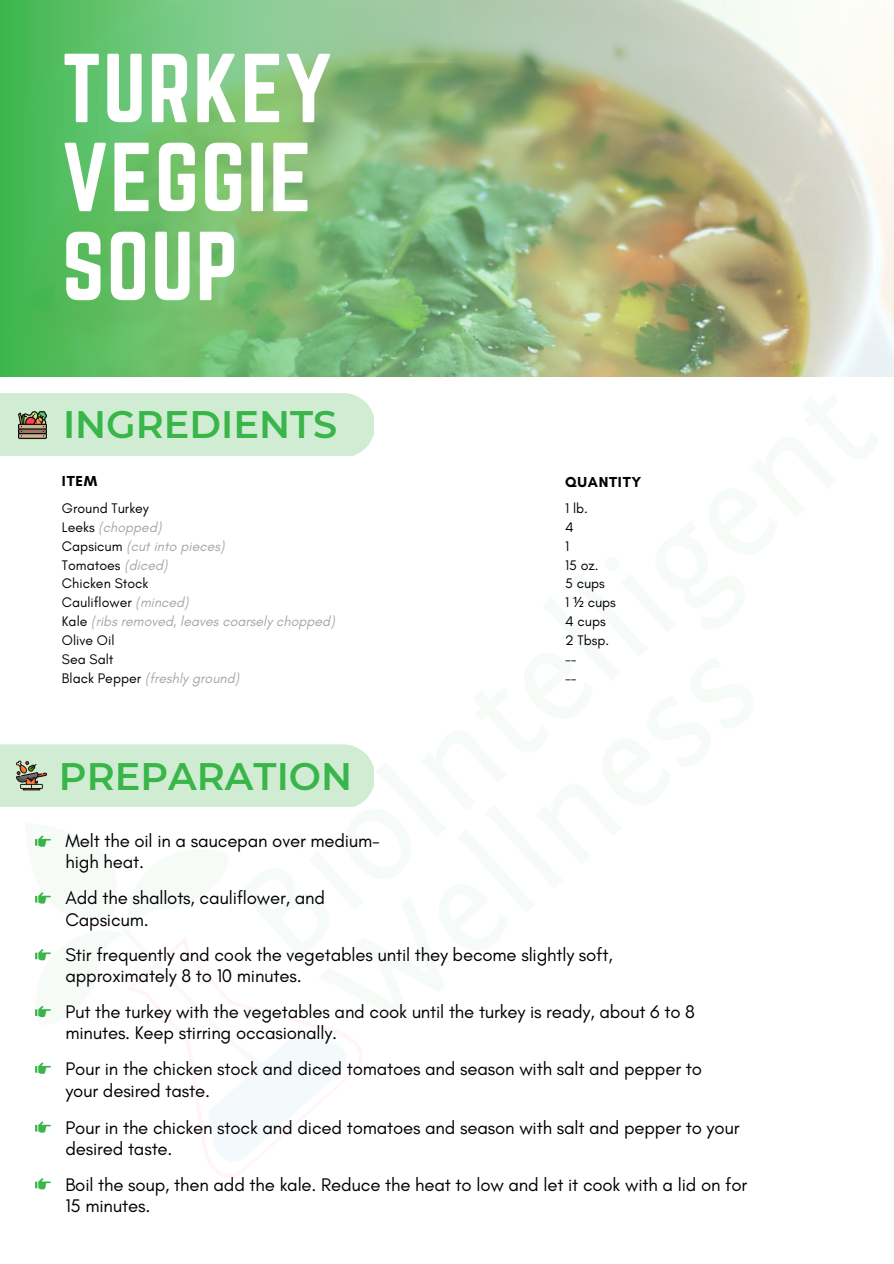
<style>
.page{position:relative;width:894px;height:1264px;background:#fff}
.page>*{position:absolute;margin:0;border:0;box-sizing:border-box;transform-origin:0 0}
.t1{font:85.5px/88.9px "Norwester";letter-spacing:.02em;color:#fff}
.t2{font:600 38.25px "Montserrat";color:#39b54a}
.t3{font:18.6px/21.3px "Glacial Indifference";letter-spacing:-.01em;color:#000}
.t4{font:700 14.7px "Glacial Indifference";letter-spacing:.05em;color:#000}
.t5{font:italic 14.1px/18.9px "Glacial Indifference";color:#a6a6a6}
.t6{font:14.1px/18.9px "Glacial Indifference";color:#000}
.s1{font-style:normal;color:#000}
.s2{font-family:"Noto Sans"}
</style>
<div class="page">
<img style="left:0;top:0;width:893px;height:228px">
<img style="left:0;top:228px;width:893px;height:962px">
<h1 class="t1" style="left:62px;top:43px;width:271px">TURKEY<br>VEGGIE<br>SOUP</h1>
<h2 class="t2" style="left:63px;top:401px;width:276px">INGREDIENTS</h2>
<p class="t4" style="left:62px;top:472px;width:37px">ITEM</p>
<p class="t5" style="left:62px;top:498px;width:274px"><span class="s1">Ground Turkey<br>Leeks</span> (chopped)<br><span class="s1">Capsicum</span> (cut into pieces)<br><span class="s1">Tomatoes</span> (diced)<br><span class="s1">Chicken Stock<br>Cauliflower</span> (minced)<br><span class="s1">Kale</span> (ribs removed, leaves coarsely chopped)<br><span class="s1">Olive Oil<br>Sea Salt<br>Black Pepper</span> (freshly ground)</p>
<h2 class="t2" style="left:59px;top:752px;width:295px">PREPARATION</h2>
<p class="t4" style="left:565px;top:473px;width:78px">QUANTITY</p>
<p class="t6" style="left:565px;top:498px;width:52px">1 lb.<br>4<br>1<br>15 oz.<br>5 cups<br>1 <span class="s2">½</span> cups<br>4 cups<br>2 Tbsp. --<br>--</p>
<p class="t3" style="left:65px;top:829px;width:316px">Melt the oil in a saucepan over medium&shy;high heat.</p>
<p class="t3" style="left:65px;top:887px;width:261px">Add the shallots, cauliflower, and<br>Capsicum.</p>
<p class="t3" style="left:65px;top:943px;width:548px">Stir frequently and cook the vegetables until they become slightly soft, approximately 8 to 10 minutes.</p>
<p class="t3" style="left:65px;top:1000px;width:631px">Put the turkey with the vegetables and cook until the turkey is ready, about 6 to 8 minutes. Keep stirring occasionally.</p>
<p class="t3" style="left:65px;top:1058px;width:637px">Pour in the chicken stock and diced tomatoes and season with salt and pepper to your desired taste.</p>
<p class="t3" style="left:65px;top:1116px;width:675px">Pour in the chicken stock and diced tomatoes and season with salt and pepper to your desired taste.</p>
<p class="t3" style="left:65px;top:1173px;width:683px">Boil the soup, then add the kale. Reduce the heat to low and let it cook with a lid on for<br>15 minutes.</p>
</div>
